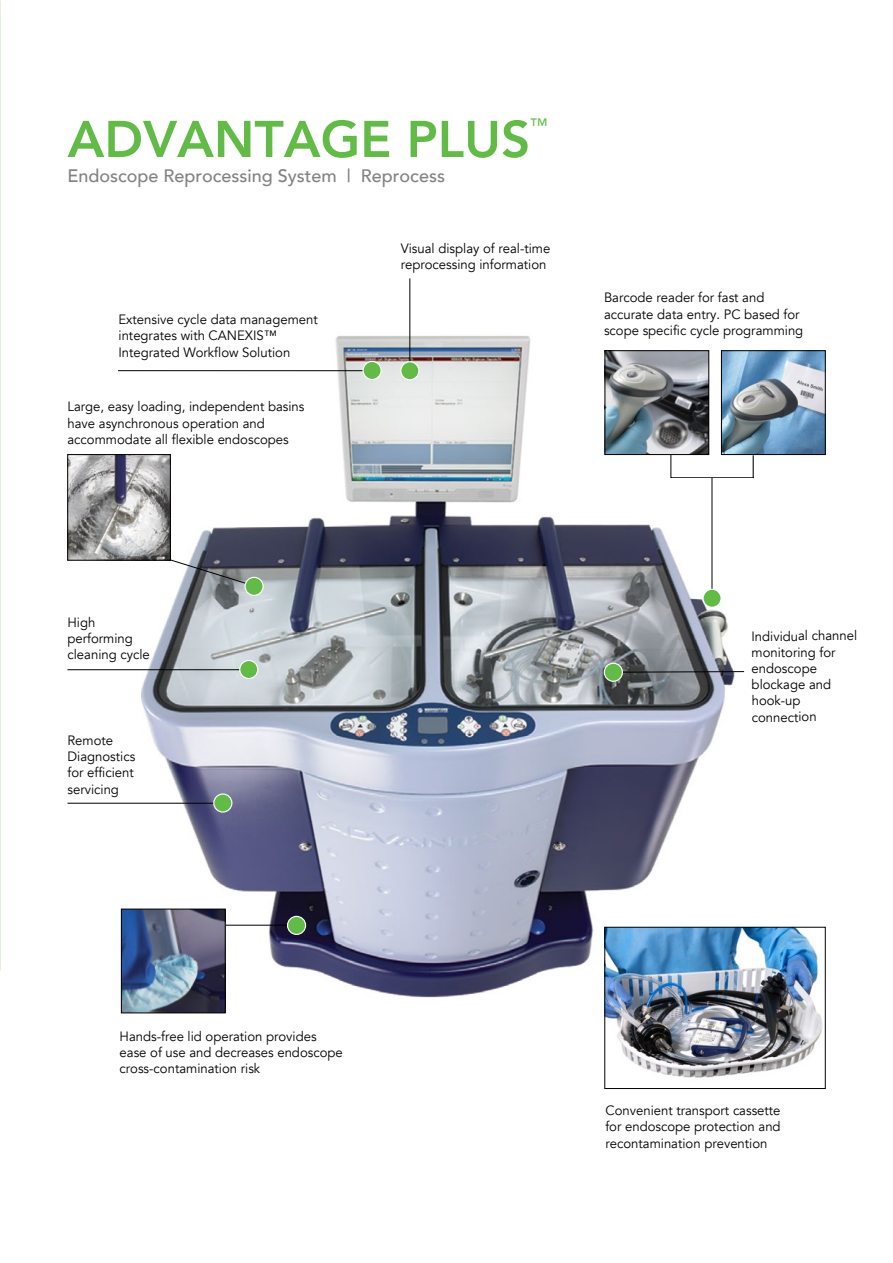
<style>
.page{position:relative;width:893px;height:1263px;background:#fff}
.page>*{position:absolute;margin:0;border:0;box-sizing:border-box;transform-origin:0 0}
.t1{font:800 51px "Avenir";color:#62bb46}
.t2{font:500 18px "Avenir";color:#808285}
.t3{font:18px "Futura";color:#62bb46}
.t4{font:13.5px/16.2px "Avenir";color:#000}
</style>
<div class="page">
<img style="left:120px;top:310px;width:667px;height:745px">
<img style="left:607px;top:352px;width:100px;height:101px">
<div style="left:605px;top:350px;width:104px;height:105px;border:1px solid #000"></div>
<img style="left:723px;top:352px;width:100px;height:101px">
<div style="left:721px;top:350px;width:104px;height:105px;border:1px solid #000"></div>
<img style="left:70px;top:456px;width:99px;height:102px">
<div style="left:68px;top:454px;width:103px;height:106px;border:1px solid #000"></div>
<img style="left:607px;top:929px;width:216px;height:149px">
<div style="left:605px;top:927px;width:220px;height:162px;border:1px solid #000"></div>
<svg style="left:623px;top:671px;width:121px;height:2px"></svg>
<hr style="left:712px;top:478px;width:1px;height:126px;background:#000">
<svg style="left:671px;top:455px;width:83px;height:23px"></svg>
<svg style="left:169px;top:559px;width:86px;height:27px"></svg>
<hr style="left:68px;top:669px;width:180px;height:1px;background:#000">
<hr style="left:68px;top:803px;width:154px;height:1px;background:#000">
<hr style="left:216px;top:925px;width:75px;height:1px;background:#000">
<div style="left:288px;top:916px;width:18px;height:18px;background:#62bb46;border-radius:50%"></div>
<div style="left:287px;top:916px;width:19px;height:19px;border:1px solid #fff;border-radius:50%"></div>
<div style="left:214px;top:794px;width:18px;height:18px;background:#62bb46;border-radius:50%"></div>
<div style="left:213px;top:793px;width:19px;height:20px;border:1px solid #fff;border-radius:50%"></div>
<div style="left:240px;top:660px;width:18px;height:18px;background:#62bb46;border-radius:50%"></div>
<div style="left:239px;top:660px;width:19px;height:19px;border:1px solid #fff;border-radius:50%"></div>
<div style="left:245px;top:577px;width:18px;height:18px;background:#62bb46;border-radius:50%"></div>
<div style="left:244px;top:577px;width:20px;height:19px;border:1px solid #fff;border-radius:50%"></div>
<hr style="left:410px;top:278px;width:1px;height:93px;background:#000">
<div style="left:401px;top:362px;width:18px;height:18px;background:#62bb46;border-radius:50%"></div>
<div style="left:400px;top:361px;width:19px;height:19px;border:1px solid #fff;border-radius:50%"></div>
<hr style="left:118px;top:370px;width:254px;height:1px;background:#000">
<div style="left:363px;top:361px;width:18px;height:18px;background:#62bb46;border-radius:50%"></div>
<div style="left:362px;top:361px;width:20px;height:19px;border:1px solid #fff;border-radius:50%"></div>
<div style="left:604px;top:663px;width:18px;height:18px;background:#62bb46;border-radius:50%"></div>
<div style="left:604px;top:663px;width:19px;height:19px;border:1px solid #fff;border-radius:50%"></div>
<div style="left:703px;top:589px;width:18px;height:18px;background:#62bb46;border-radius:50%"></div>
<div style="left:702px;top:589px;width:20px;height:19px;border:1px solid #fff;border-radius:50%"></div>
<img style="left:123px;top:911px;width:100px;height:100px">
<div style="left:121px;top:909px;width:104px;height:104px;border:1px solid #000"></div>
<h1 class="t1" style="left:68px;top:100px;width:464px">ADVANTAGE PLUS</h1>
<h2 class="t3" style="left:530px;top:114px;width:18px">™</h2>
<h2 class="t2" style="left:68px;top:161px;width:379px">Endoscope Reprocessing System | Reprocess</h2>
<p class="t4" style="left:119px;top:312px;width:201px">Extensive cycle data management integrates with CANEXIS™<br>Integrated Workflow Solution</p>
<p class="t4" style="left:68px;top:399px;width:238px">Large, easy loading, independent basins have asynchronous operation and accommodate all flexible endoscopes</p>
<p class="t4" style="left:401px;top:241px;width:151px">Visual display of real-time reprocessing information</p>
<p class="t4" style="left:604px;top:290px;width:201px">Barcode reader for fast and accurate data entry. PC based for scope specific cycle programming</p>
<p class="t4" style="left:68px;top:614px;width:84px">High performing cleaning cycle</p>
<p class="t4" style="left:68px;top:732px;width:69px">Remote<br>Diagnostics for efficient servicing</p>
<p class="t4" style="left:751px;top:628px;width:107px">Individual channel monitoring for endoscope blockage and hook-up connection</p>
<p class="t4" style="left:120px;top:1028px;width:225px">Hands-free lid operation provides ease of use and decreases endoscope cross-contamination risk</p>
<p class="t4" style="left:605px;top:1103px;width:177px;text-align:justify">Convenient transport cassette for endoscope protection and recontamination prevention</p>
</div>
